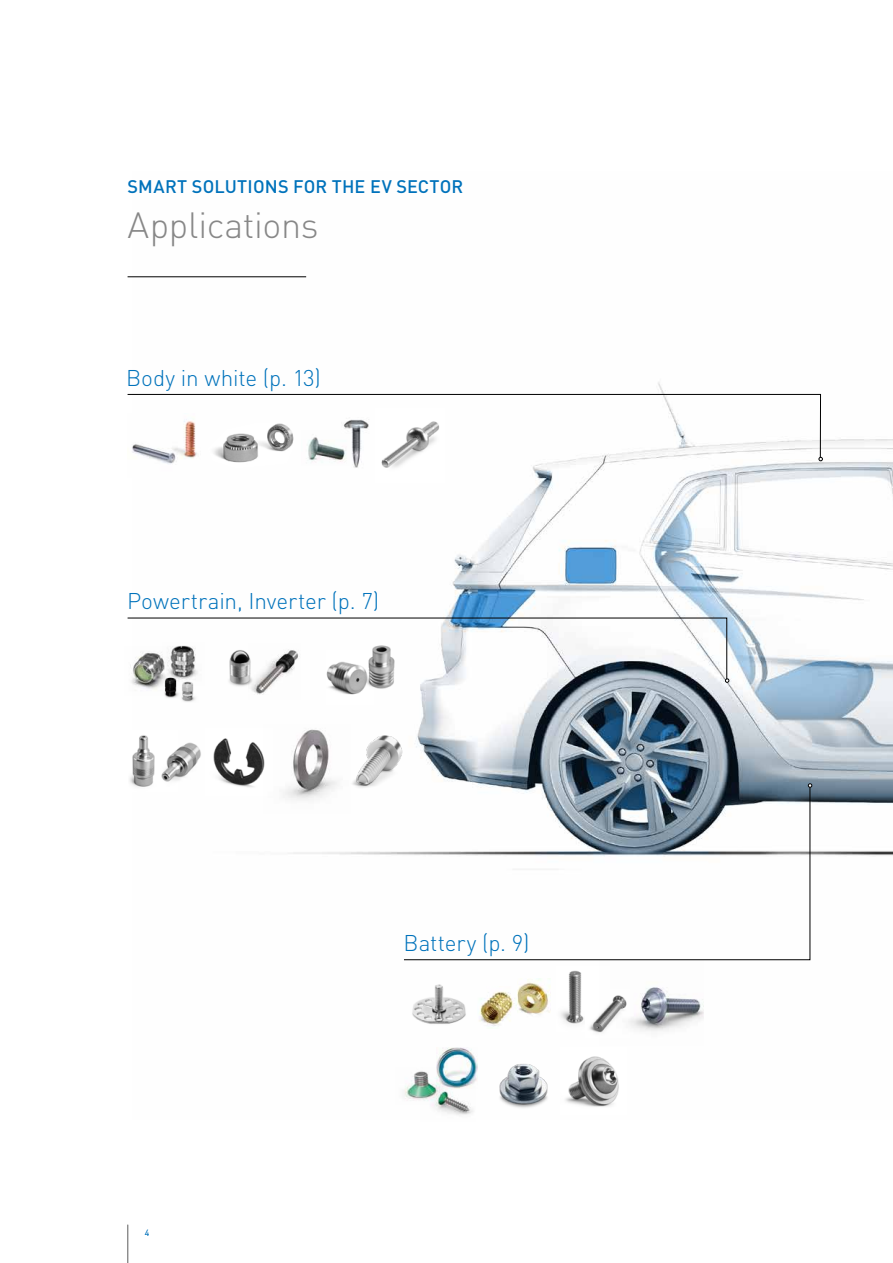
<style>
.page{position:relative;width:893px;height:1263px;background:#fff}
.page>*{position:absolute;margin:0;border:0;box-sizing:border-box;transform-origin:0 0}
.t1{font:300 36px "DINOT";letter-spacing:-.01em;color:#878787}
.t2{font:300 22.5px "DINOT";letter-spacing:-.005em;color:#0072bb}
.t3{font:500 18px "DINOT";letter-spacing:.01em;color:#0072bb}
.t4{font:300 9px "DINOT";color:#0072bb}
</style>
<div class="page">
<img style="left:133px;top:276px;width:760px;height:795px">
<img style="left:249px;top:683px;width:51px;height:17px">
<img style="left:227px;top:683px;width:36px;height:9px">
<img style="left:205px;top:728px;width:59px;height:68px">
<img style="left:326px;top:683px;width:48px;height:22px">
<img style="left:354px;top:683px;width:46px;height:11px">
<img style="left:264px;top:724px;width:87px;height:90px">
<img style="left:129px;top:731px;width:49px;height:61px">
<img style="left:156px;top:737px;width:46px;height:50px">
<img style="left:341px;top:731px;width:73px;height:65px">
<img style="left:561px;top:1048px;width:66px;height:59px">
<img style="left:556px;top:966px;width:44px;height:65px">
<img style="left:585px;top:990px;width:15px;height:48px">
<img style="left:403px;top:970px;width:70px;height:60px">
<img style="left:600px;top:960px;width:104px;height:86px">
<img style="left:477px;top:986px;width:40px;height:42px">
<img style="left:517px;top:978px;width:34px;height:39px">
<img style="left:487px;top:1046px;width:74px;height:62px">
<svg style="left:127px;top:394px;width:694px;height:66px"></svg>
<img style="left:128px;top:414px;width:73px;height:64px">
<img style="left:208px;top:423px;width:87px;height:46px">
<svg style="left:403px;top:786px;width:408px;height:174px"></svg>
<svg style="left:127px;top:617px;width:602px;height:66px"></svg>
<svg style="left:819px;top:457px;width:4px;height:4px"></svg>
<svg style="left:808px;top:783px;width:4px;height:5px"></svg>
<img style="left:160px;top:686px;width:17px;height:13px">
<img style="left:127px;top:647px;width:49px;height:48px">
<img style="left:163px;top:642px;width:41px;height:44px">
<img style="left:177px;top:679px;width:22px;height:24px">
<img style="left:431px;top:1092px;width:42px;height:23px">
<img style="left:395px;top:1067px;width:53px;height:37px">
<img style="left:437px;top:1047px;width:40px;height:42px">
<img style="left:342px;top:418px;width:34px;height:51px">
<img style="left:302px;top:430px;width:47px;height:35px">
<img style="left:376px;top:409px;width:69px;height:74px">
<hr style="left:127px;top:1225px;width:1px;height:38px;background:#878787">
<hr style="left:128px;top:276px;width:178px;height:1px;background:#000">
<p class="t3" style="left:128px;top:174px;width:337px">SMART SOLUTIONS FOR THE EV SECTOR</p>
<h1 class="t1" style="left:128px;top:200px;width:193px">Applications</h1>
<p class="t2" style="left:126px;top:362px;width:196px">Body in white (p. 13)</p>
<p class="t2" style="left:127px;top:586px;width:254px">Powertrain, Inverter (p. 7)</p>
<p class="t4" style="left:145px;top:1227px;width:6px">4</p>
<p class="t2" style="left:404px;top:928px;width:127px">Battery (p. 9)</p>
</div>
